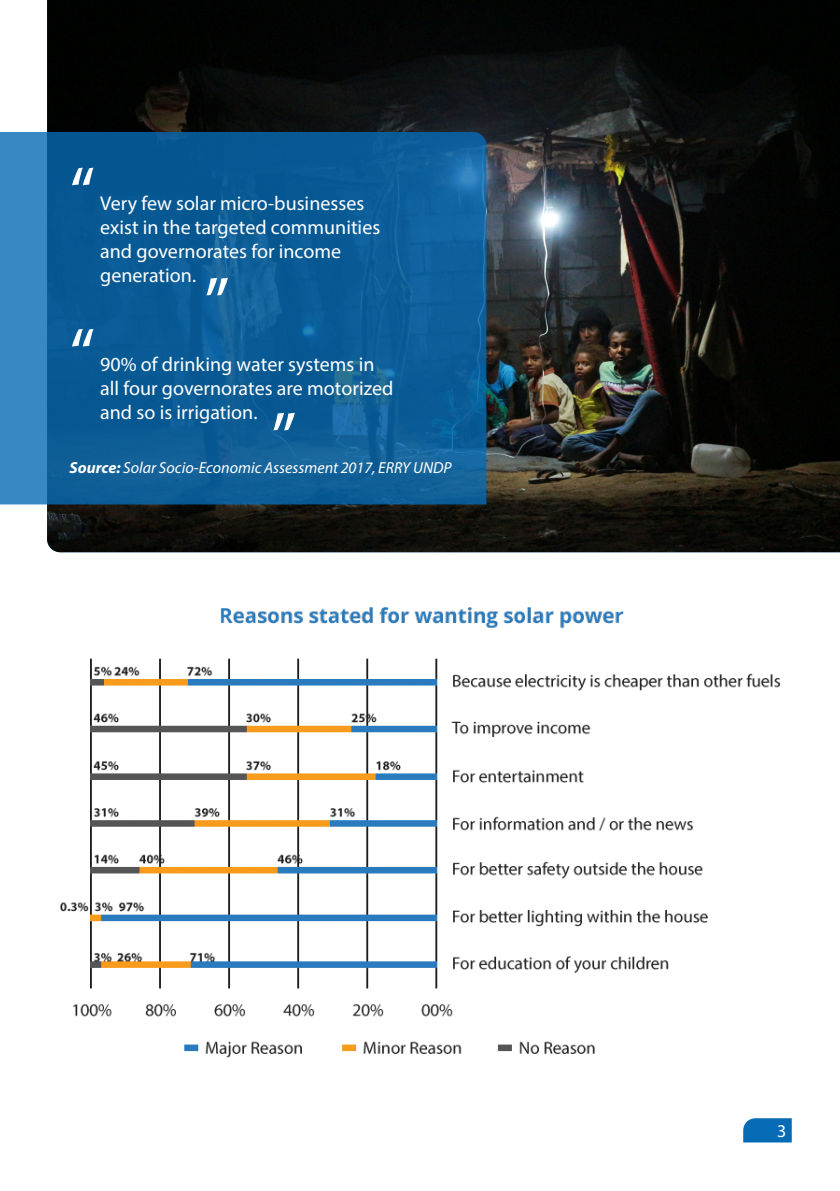
<style>
.page{position:relative;width:840px;height:1191px;background:#fff}
.page>*{position:absolute;margin:0;border:0;box-sizing:border-box;transform-origin:0 0}
.t1{font:72px "Myriad Pro";color:#fff}
.t2{font:20px/24px "Myriad Pro";color:#fff}
.t3{font:18px "Myriad Pro";color:#fff}
.t4{font:italic 16px "Myriad Pro";color:#fff}
.s1{font-weight:700}
</style>
<div class="page">
<img style="left:47px;top:0;width:792px;height:552px">
<img style="left:60px;top:607px;width:721px;height:451px">
<svg style="left:0;top:132px;width:486px;height:372px;background:#10619b"></svg>
<svg style="left:743px;top:1118px;width:48px;height:24px"></svg>
<p class="t1" style="left:69px;top:148px;width:27px">“</p>
<p class="t2" style="left:100px;top:190px;width:281px">Very few solar micro-businesses exist in the targeted communities and governorates for income generation.</p>
<p class="t1" style="left:230px;top:315px;width:27px;rotate:-180deg">“</p>
<p class="t1" style="left:69px;top:310px;width:27px">“</p>
<p class="t2" style="left:100px;top:352px;width:294px">90% of drinking water systems in all four governorates are motorized and so is irrigation.</p>
<p class="t1" style="left:297px;top:449px;width:27px;rotate:-180deg">“</p>
<p class="t4" style="left:69px;top:458px;width:383px"><span class="s1">Source:</span> Solar Socio-Economic Assessment 2017, ERRY UNDP</p>
<p class="t3" style="left:776px;top:1120px;width:11px">3</p>
</div>
